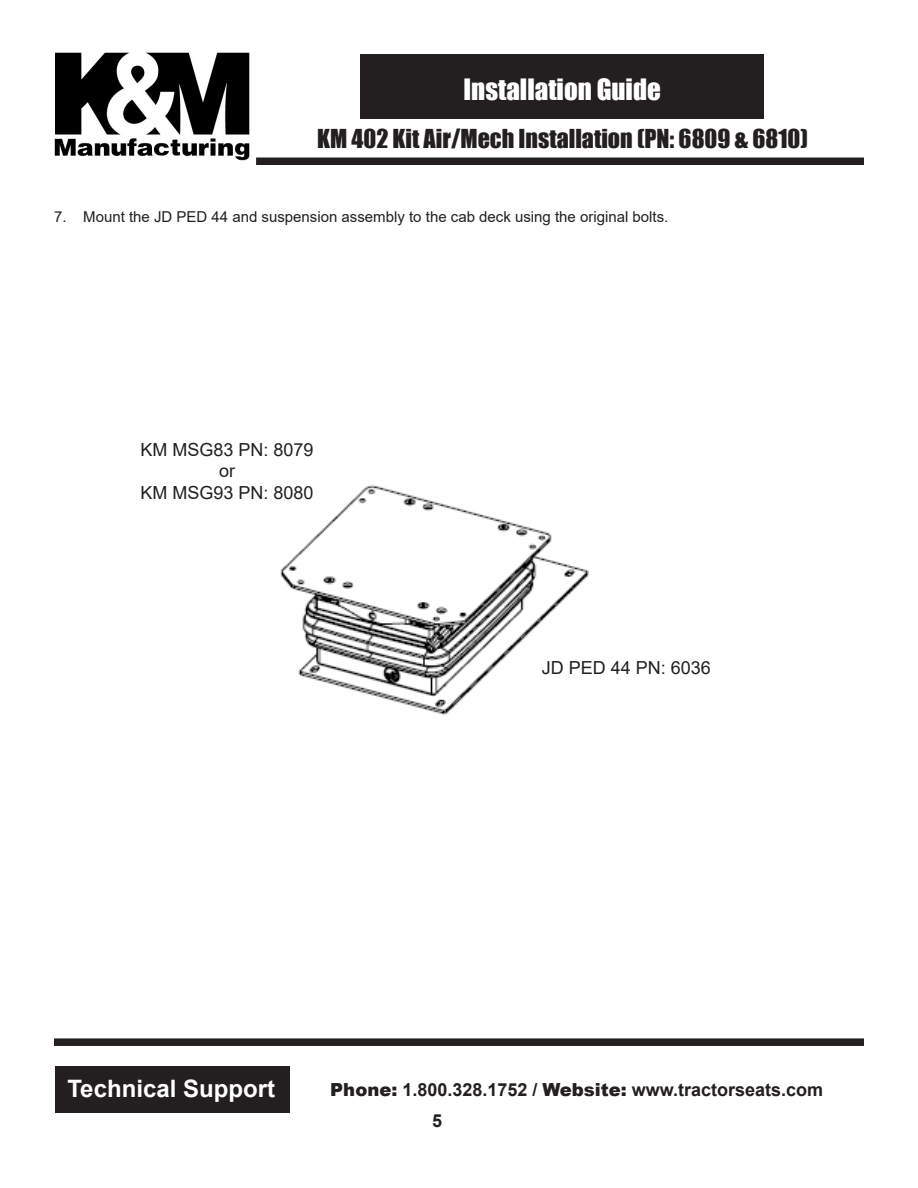
<style>
.page{position:relative;width:918px;height:1188px;background:#fff}
.page>*{position:absolute;margin:0;border:0;box-sizing:border-box;transform-origin:0 0}
.t1{font:27px "Impact";color:#fff}
.t2{font:24px "Impact";color:#231f20}
.t3{font:700 24px "Arial";color:#fff}
.Paragraph_Style_1{font:700 18px "Arial";color:#231f20}
.Paragraph_Style_1-2{font:18px/21.6px "Arial";color:#231f20;text-align:center}
.t4{font:15px "Arial";color:#231f20}
.s1{font-weight:900}
</style>
<div class="page">
<img style="left:280px;top:485px;width:309px;height:230px">
<div style="left:361px;top:54px;width:403px;height:64px;background:#231f20"></div>
<div style="left:256px;top:158px;width:608px;height:7px;background:#231f20"></div>
<div style="left:54px;top:1038px;width:810px;height:8px;background:#231f20"></div>
<img style="left:54px;top:52px;width:196px;height:109px">
<div style="left:55px;top:1066px;width:235px;height:47px;background:#231f20"></div>
<p class="t1" style="left:464px;top:68px;width:199px">Installation Guide</p>
<p class="t2" style="left:317px;top:120px;width:492px">KM 402 Kit Air/Mech Installation (PN: 6809 &amp; 6810)</p>
<p class="t4" style="left:54px;top:206px;width:616px">7. Mount the JD PED 44 and suspension assembly to the cab deck using the original bolts.</p>
<p class="Paragraph_Style_1-2" style="left:141px;top:438px;width:175px">KM MSG83 PN: 8079 or<br>KM MSG93 PN: 8080</p>
<p class="Paragraph_Style_1-2" style="left:542px;top:656px;width:171px">JD PED 44 PN: 6036</p>
<p class="t3" style="left:67px;top:1071px;width:209px">Technical Support</p>
<p class="Paragraph_Style_1" style="left:330px;top:1077px;width:494px"><span class="s1">Phone:</span> 1.800.328.1752 / <span class="s1">Website:</span> www.tractorseats.com</p>
<p class="Paragraph_Style_1" style="left:432px;top:1108px;width:12px">5</p>
</div>
